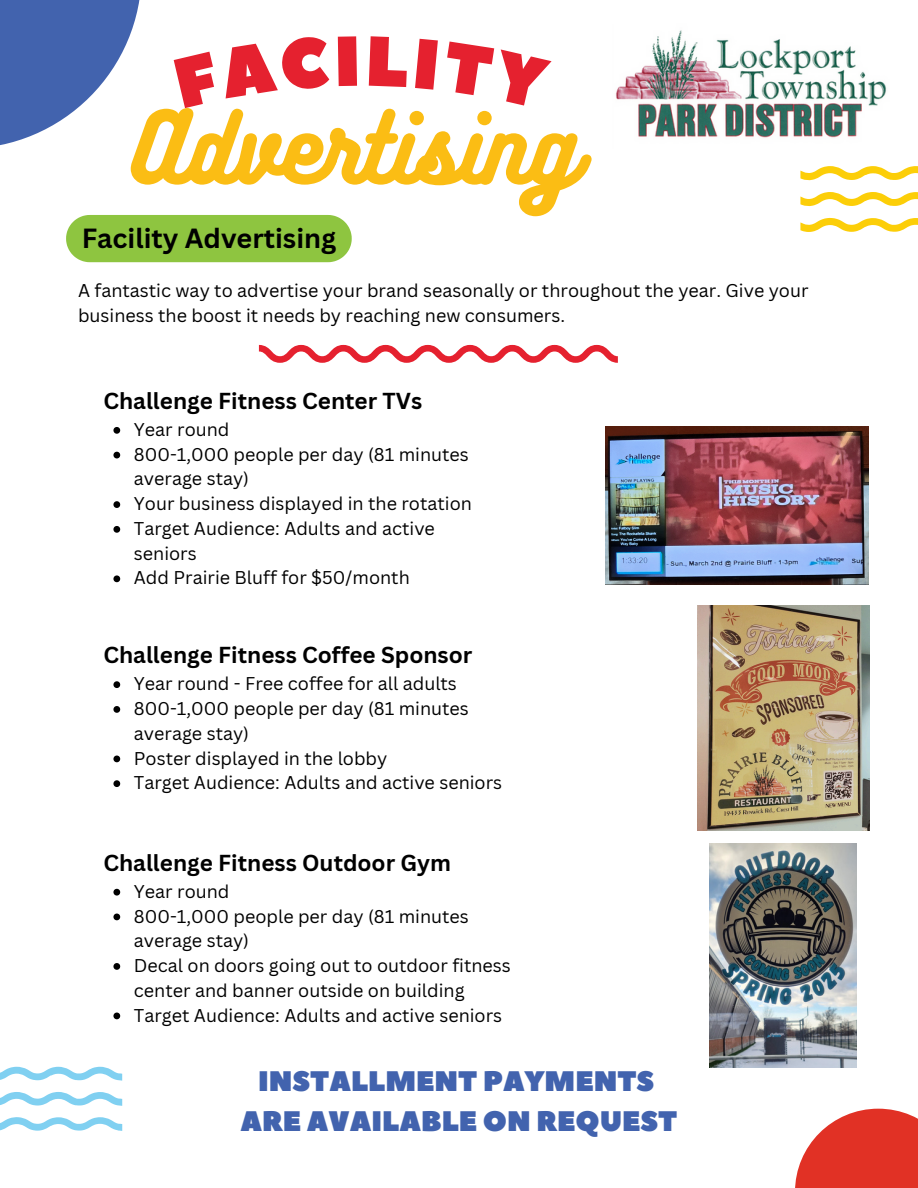
<style>
.page{position:relative;width:918px;height:1188px;background:#fff}
.page>*{position:absolute;margin:0;border:0;box-sizing:border-box;transform-origin:0 0}
.t1{font:87.45px "Bukhari Script";color:#fbbd14}
.t2{font:28.2px/39.2px "Peace Sans";color:#4263ae;text-align:center}
.t3{font:700 27px "Canva Sans";color:#000}
.t4{font:700 22.5px "Canva Sans";color:#000}
.t5{font:18px/24.8px "Canva Sans";color:#000}
</style>
<div class="page">
<svg style="left:795px;top:1109px;width:123px;height:79px;fill:#e13125"></svg>
<svg style="left:0;top:0;width:140px;height:145px;fill:#4263ae"></svg>
<svg style="left:800px;top:166px;width:118px;height:14px"></svg>
<svg style="left:800px;top:192px;width:118px;height:14px"></svg>
<svg style="left:800px;top:218px;width:118px;height:14px"></svg>
<svg style="left:0;top:1067px;width:122px;height:14px"></svg>
<svg style="left:0;top:1092px;width:122px;height:14px"></svg>
<svg style="left:0;top:1117px;width:122px;height:14px"></svg>
<img style="left:616px;top:30px;width:271px;height:108px">
<div style="left:66px;top:215px;width:286px;height:47px;background:#8ec540"></div>
<svg style="left:259px;top:345px;width:359px;height:18px"></svg>
<svg style="left:113px;top:681px;width:7px;height:7px"></svg>
<svg style="left:113px;top:706px;width:7px;height:7px"></svg>
<svg style="left:113px;top:756px;width:7px;height:6px"></svg>
<svg style="left:113px;top:780px;width:7px;height:7px"></svg>
<svg style="left:113px;top:889px;width:7px;height:7px"></svg>
<svg style="left:113px;top:914px;width:7px;height:6px"></svg>
<svg style="left:113px;top:963px;width:7px;height:7px"></svg>
<svg style="left:113px;top:1013px;width:7px;height:6px"></svg>
<img style="left:606px;top:426px;width:263px;height:159px">
<img style="left:697px;top:605px;width:172px;height:225px">
<img style="left:709px;top:843px;width:148px;height:224px">
<svg style="left:113px;top:427px;width:7px;height:7px"></svg>
<svg style="left:113px;top:452px;width:7px;height:6px"></svg>
<svg style="left:113px;top:501px;width:7px;height:7px"></svg>
<svg style="left:113px;top:526px;width:7px;height:7px"></svg>
<svg style="left:113px;top:575px;width:7px;height:7px"></svg>
<p class="t1" style="left:133px;top:91px;width:446px">Advertising</p>
<p class="t3" style="left:82px;top:220px;width:256px">Facility Advertising</p>
<h5 class="t5" style="left:78px;top:278px;width:732px">A fantastic way to advertise your brand seasonally or throughout the year. Give your business the boost it needs by reaching new consumers.</h5>
<p class="t4" style="left:103px;top:385px;width:320px">Challenge Fitness Center TVs</p>
<p class="t5" style="left:134px;top:417px;width:97px">Year round</p>
<p class="t5" style="left:134px;top:441px;width:337px">800-1,000 people per day (81 minutes average stay)</p>
<p class="t5" style="left:134px;top:491px;width:340px">Your business displayed in the rotation</p>
<p class="t5" style="left:134px;top:516px;width:303px">Target Audience: Adults and active seniors</p>
<h3 class="t5" style="left:134px;top:565px;width:277px">Add Prairie Bluff for $50/month</h3>
<h2 class="t4" style="left:103px;top:639px;width:370px">Challenge Fitness Coffee Sponsor</h2>
<h1 class="t5" style="left:134px;top:671px;width:325px">Year round - Free coffee for all adults</h1>
<p class="t5" style="left:134px;top:696px;width:337px">800-1,000 people per day (81 minutes average stay)</p>
<h4 class="t5" style="left:134px;top:745px;width:255px">Poster displayed in the lobby</h4>
<p class="t5" style="left:134px;top:770px;width:370px">Target Audience: Adults and active seniors</p>
<p class="t4" style="left:103px;top:847px;width:349px">Challenge Fitness Outdoor Gym</p>
<p class="t5" style="left:134px;top:878px;width:97px">Year round</p>
<p class="t5" style="left:134px;top:903px;width:337px">800-1,000 people per day (81 minutes average stay)</p>
<h5 class="t5" style="left:134px;top:953px;width:378px">Decal on doors going out to outdoor fitness center and banner outside on building</h5>
<p class="t5" style="left:134px;top:1002px;width:370px">Target Audience: Adults and active seniors</p>
<p class="t2" style="left:241px;top:1063px;width:438px">INSTALLMENT PAYMENTS<br>ARE AVAILABLE ON REQUEST</p>
</div>
